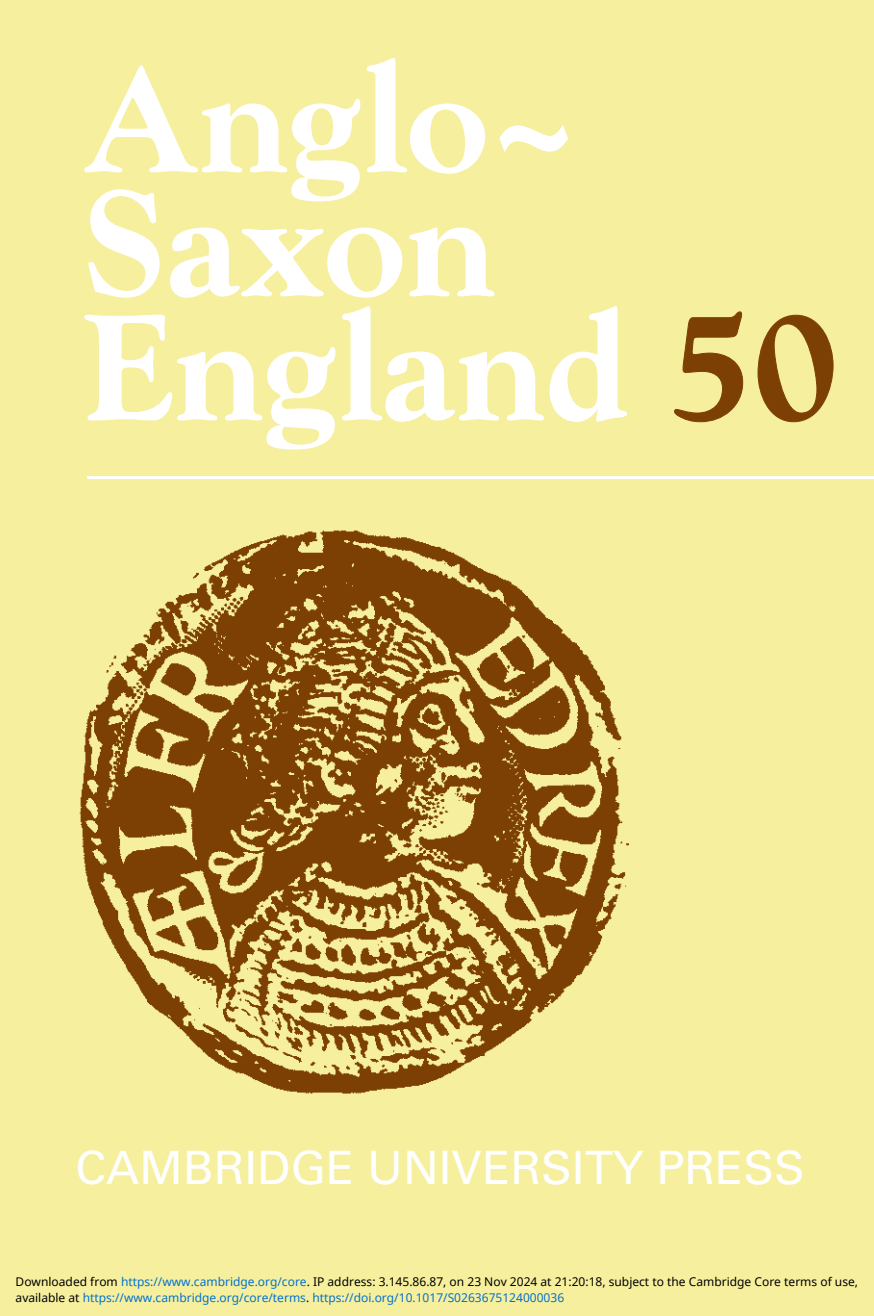
<style>
.page{position:relative;width:874px;height:1316px;background:#fff}
.page>*{position:absolute;margin:0;border:0;box-sizing:border-box;transform-origin:0 0}
.t1{font:800 152px/124px "Goudy Std";color:#fff}
.t2{font:46px "Univers LT Std";color:#fff}
.t3{font:12px "Noto Sans";color:#000}
.t4{font:12px "Noto Sans";color:#0172cf}
.s1{color:#7d4004}
.s2{color:#0172cf}
.s3{color:#000}
</style>
<div class="page">
<div style="left:0;top:0;width:873px;height:1315px;background:#f6ef9d"></div>
<img style="left:79px;top:530px;width:550px;height:564px">
<hr style="left:87px;top:476px;width:786px;height:3px;background:#fff">
<h1 class="t1" style="left:83px;top:58px;width:755px">Anglo~<br>Saxon<br>England <span class="s1">50</span></h1>
<h2 class="t2" style="left:75px;top:1140px;width:730px">CAMBRIDGE UNIVERSITY PRESS</h2>
<p class="t3" style="left:16px;top:1272px;width:843px">Downloaded from <span class="s2">https://www.cambridge.org/core</span>. IP address: 3.145.86.87, on 23 Nov 2024 at 21:20:18, subject to the Cambridge Core terms of use,</p>
<p class="t4" style="left:16px;top:1288px;width:550px"><span class="s3">available at</span> https://www.cambridge.org/core/terms<span class="s3">.</span> https://doi.org/10.1017/S0263675124000036</p>
</div>
